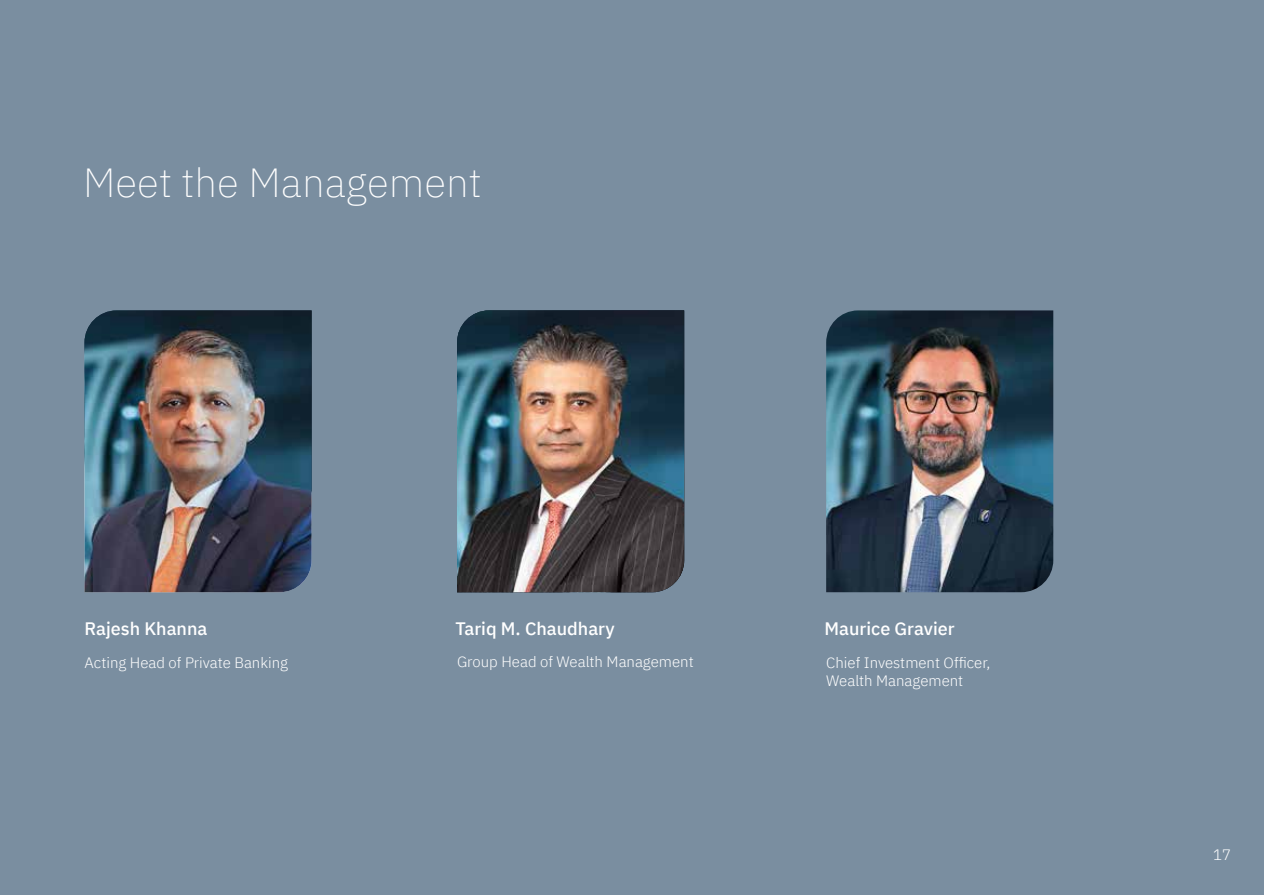
<style>
.page{position:relative;width:1264px;height:895px;background:#fff}
.page>*{position:absolute;margin:0;border:0;box-sizing:border-box;transform-origin:0 0}
.t1{font:200 40.5px "IBM Plex Sans";color:#fff}
.t2{font:500 18px "IBM Plex Sans";color:#fff}
.t3{font:300 15px/18px "IBM Plex Sans";color:#fff}
</style>
<div class="page">
<div style="left:0;top:0;width:1264px;height:894px;background:#7a8ea0"></div>
<img style="left:84px;top:310px;width:228px;height:282px">
<img style="left:826px;top:310px;width:227px;height:282px">
<img style="left:457px;top:310px;width:227px;height:282px">
<h1 class="t1" style="left:83px;top:152px;width:400px">Meet the Management</h1>
<p class="t2" style="left:84px;top:614px;width:124px">Rajesh Khanna</p>
<p class="t3" style="left:84px;top:652px;width:205px">Acting Head of Private Banking</p>
<p class="t2" style="left:455px;top:614px;width:161px">Tariq M. Chaudhary</p>
<p class="t2" style="left:824px;top:614px;width:132px">Maurice Gravier</p>
<p class="t3" style="left:457px;top:651px;width:238px">Group Head of Wealth Management</p>
<p class="t3" style="left:826px;top:652px;width:166px">Chief Investment Officer,<br>Wealth Management</p>
<p class="t3" style="left:1213px;top:844px;width:19px">17</p>
</div>
